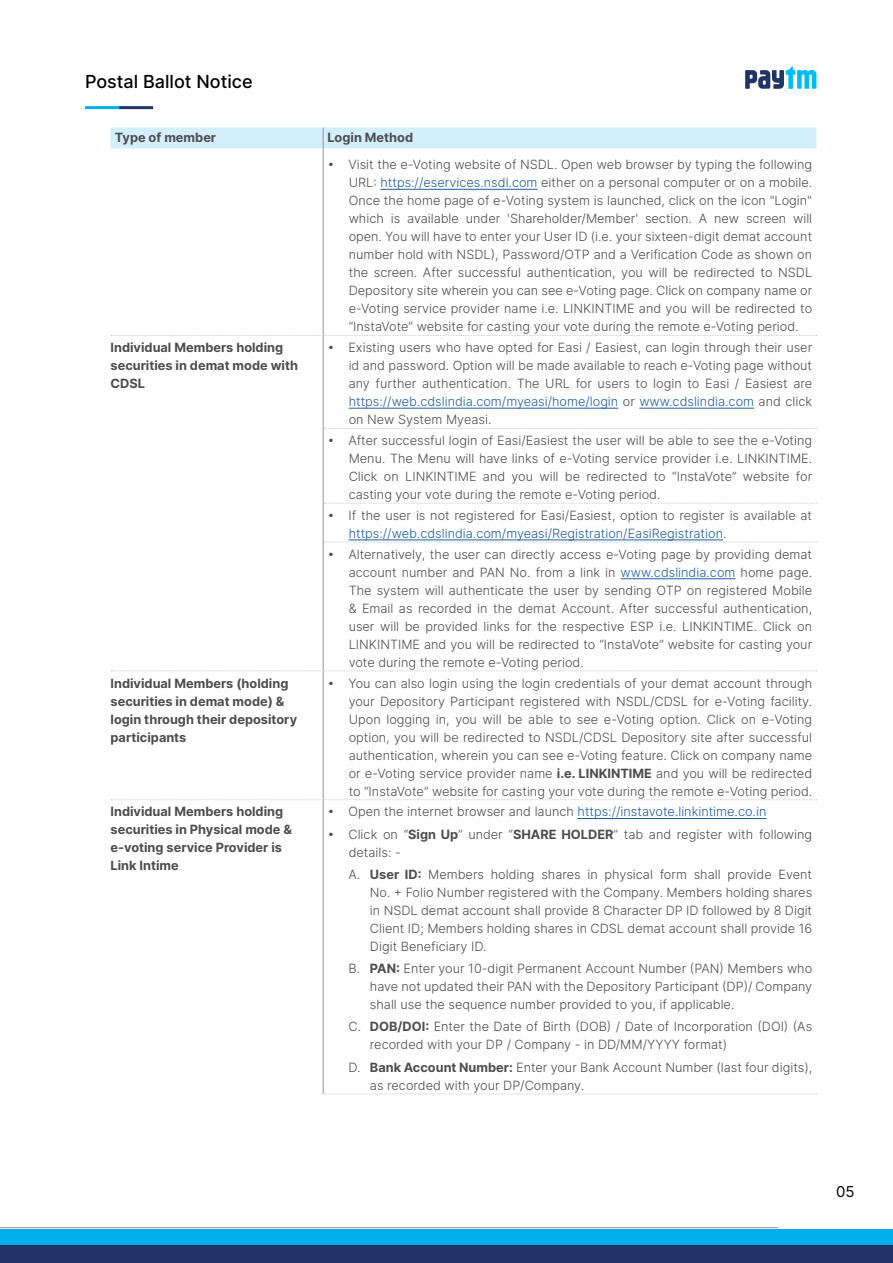
<style>
.page{position:relative;width:893px;height:1263px;background:#fff}
.page>*{position:absolute;margin:0;border:0;box-sizing:border-box;transform-origin:0 0}
.t1{font:500 18px "Inter";color:#000}
.t2{font:15px "Inter";color:#000}
.t3{font:12.75px/18px "Inter Light BETA";color:#4d4d4f;text-align:justify}
.t4{font:700 12.75px/18px "Inter";color:#4d4d4f}
.t5{font:12.75px "Inter Light BETA";color:#215e9e}
.s1{color:#215e9e}
.s2{font-family:"Inter";font-weight:700}
.s3{color:#4d4d4f}
</style>
<div class="page">
<svg style="left:111px;top:128px;width:705px;height:25px"></svg>
<hr style="left:323px;top:153px;width:1px;height:182px;background:#939598">
<hr style="left:323px;top:336px;width:1px;height:92px;background:#939598">
<hr style="left:323px;top:428px;width:1px;height:75px;background:#939598">
<hr style="left:323px;top:503px;width:1px;height:39px;background:#939598">
<hr style="left:323px;top:542px;width:1px;height:128px;background:#939598">
<hr style="left:323px;top:671px;width:1px;height:128px;background:#939598">
<hr style="left:323px;top:800px;width:1px;height:293px;background:#939598">
<svg style="left:111px;top:335px;width:706px;height:1px"></svg>
<svg style="left:324px;top:428px;width:493px;height:1px"></svg>
<svg style="left:324px;top:503px;width:493px;height:1px"></svg>
<svg style="left:324px;top:542px;width:493px;height:1px"></svg>
<svg style="left:111px;top:670px;width:706px;height:1px"></svg>
<svg style="left:111px;top:799px;width:706px;height:1px"></svg>
<svg style="left:323px;top:1093px;width:494px;height:1px"></svg>
<hr style="left:380px;top:189px;width:158px;height:1px;background:#215e9e">
<hr style="left:349px;top:408px;width:269px;height:1px;background:#215e9e">
<hr style="left:639px;top:408px;width:115px;height:1px;background:#215e9e">
<hr style="left:349px;top:539px;width:374px;height:1px;background:#215e9e">
<hr style="left:621px;top:578px;width:114px;height:1px;background:#215e9e">
<hr style="left:578px;top:818px;width:188px;height:1px;background:#215e9e">
<hr style="left:0;top:1227px;width:778px;height:1px;background:#939598">
<div style="left:0;top:1229px;width:893px;height:17px;background:#00aeef"></div>
<div style="left:0;top:1246px;width:893px;height:17px;background:#213468"></div>
<svg style="left:745px;top:67px;width:71px;height:22px"></svg>
<hr style="left:85px;top:106px;width:34px;height:3px;background:#00aeef">
<hr style="left:119px;top:106px;width:34px;height:3px;background:#213468">
<h1 class="t1" style="left:85px;top:68px;width:169px">Postal Ballot Notice</h1>
<p class="t4" style="left:115px;top:128px;width:103px">Type of member</p>
<p class="t4" style="left:327px;top:128px;width:87px">Login Method</p>
<p class="t3" style="left:349px;top:155px;width:465px;text-indent:-21px">• Visit the e-Voting website of NSDL. Open web browser by typing the following URL: <span class="s1">https://eservices.nsdl.com</span> either on a personal computer or on a mobile.<br>Once the home page of e-Voting system is launched, click on the icon "Login" which is available under 'Shareholder/Member' section. A new screen will open. You will have to enter your User ID (i.e. your sixteen-digit demat account number hold with NSDL), Password/OTP and a Verification Code as shown on the screen. After successful authentication, you will be redirected to NSDL Depository site wherein you can see e-Voting page. Click on company name or e-Voting service provider name i.e. LINKINTIME and you will be redirected to “InstaVote” website for casting your vote during the remote e-Voting period.</p>
<p class="t4" style="left:111px;top:338px;width:189px">Individual Members holding securities in demat mode with<br>CDSL</p>
<p class="t3" style="left:349px;top:338px;width:465px;text-indent:-21px">• Existing users who have opted for Easi / Easiest, can login through their user id and password. Option will be made available to reach e-Voting page without any further authentication. The URL for users to login to Easi / Easiest are <span class="s1">https://web.cdslindia.com/myeasi/home/login</span> or <span class="s1">www.cdslindia.com</span> and click on New System Myeasi.</p>
<p class="t3" style="left:349px;top:431px;width:465px;text-indent:-21px">• After successful login of Easi/Easiest the user will be able to see the e-Voting Menu. The Menu will have links of e-Voting service provider i.e. LINKINTIME.<br>Click on LINKINTIME and you will be redirected to “InstaVote” website for casting your vote during the remote e-Voting period.</p>
<p class="t3" style="left:349px;top:506px;width:465px;text-indent:-21px">• If the user is not registered for Easi/Easiest, option to register is available at <span class="s1">https://web.cdslindia.com/myeasi/Registration/EasiRegistration</span>.</p>
<p class="t3" style="left:349px;top:545px;width:465px;text-indent:-21px">• Alternatively, the user can directly access e-Voting page by providing demat account number and PAN No. from a link in <span class="s1">www.cdslindia.com</span> home page.<br>The system will authenticate the user by sending OTP on registered Mobile &amp; Email as recorded in the demat Account. After successful authentication, user will be provided links for the respective ESP i.e. LINKINTIME. Click on LINKINTIME and you will be redirected to “InstaVote” website for casting your vote during the remote e-Voting period.</p>
<p class="t4" style="left:111px;top:674px;width:188px">Individual Members (holding securities in demat mode) &amp; login through their depository participants</p>
<p class="t3" style="left:349px;top:674px;width:465px;text-indent:-21px">• You can also login using the login credentials of your demat account through your Depository Participant registered with NSDL/CDSL for e-Voting facility.<br>Upon logging in, you will be able to see e-Voting option. Click on e-Voting option, you will be redirected to NSDL/CDSL Depository site after successful authentication, wherein you can see e-Voting feature. Click on company name or e-Voting service provider name <span class="s2">i.e. LINKINTIME</span> and you will be redirected to “InstaVote” website for casting your vote during the remote e-Voting period.</p>
<p class="t4" style="left:111px;top:802px;width:183px">Individual Members holding securities in Physical mode &amp; e-voting service Provider is<br>Link Intime</p>
<p class="t5" style="left:327px;top:803px;width:440px"><span class="s3">• Open the internet browser and launch</span> https://instavote.linkintime.co.in</p>
<p class="t3" style="left:349px;top:825px;width:465px;text-indent:-21px">• Click on “<span class="s2">Sign Up</span>” under “<span class="s2">SHARE HOLDER</span>” tab and register with following details: -</p>
<p class="t3" style="left:370px;top:865px;width:444px;text-indent:-22px">A. <span class="s2">User ID:</span> Members holding shares in physical form shall provide Event No. + Folio Number registered with the Company. Members holding shares in NSDL demat account shall provide 8 Character DP ID followed by 8 Digit Client ID; Members holding shares in CDSL demat account shall provide 16<br>Digit Beneficiary ID.</p>
<p class="t3" style="left:370px;top:959px;width:444px;text-indent:-22px">B. <span class="s2">PAN:</span> Enter your 10-digit Permanent Account Number (PAN) Members who have not updated their PAN with the Depository Participant (DP)/ Company shall use the sequence number provided to you, if applicable.</p>
<p class="t3" style="left:370px;top:1017px;width:444px;text-indent:-22px">C. <span class="s2">DOB/DOI:</span> Enter the Date of Birth (DOB) / Date of Incorporation (DOI) (As recorded with your DP / Company - in DD/MM/YYYY format)</p>
<p class="t3" style="left:370px;top:1058px;width:444px;text-indent:-22px">D. <span class="s2">Bank Account Number:</span> Enter your Bank Account Number (last four digits), as recorded with your DP/Company.</p>
<p class="t2" style="left:836px;top:1181px;width:20px">05</p>
</div>
